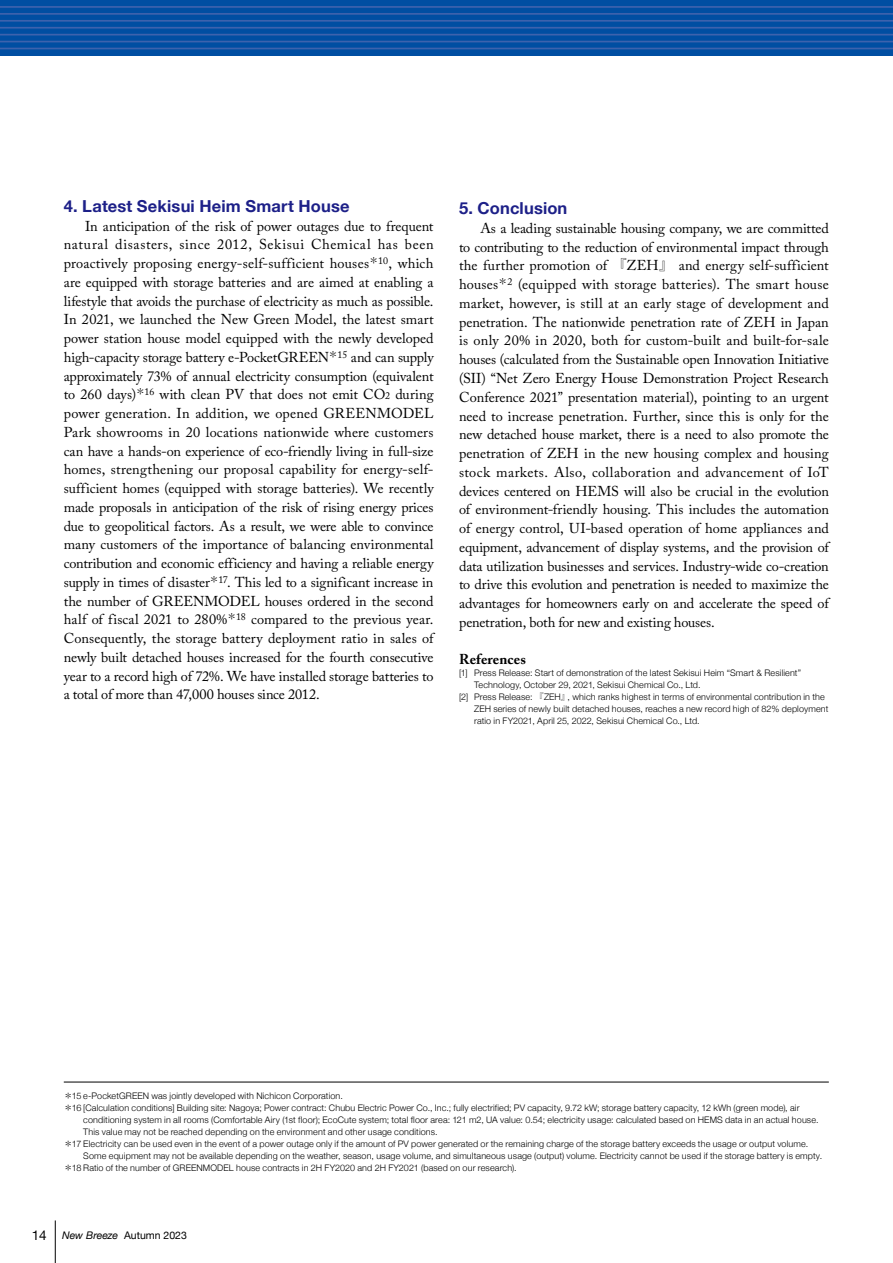
<style>
.page{position:relative;width:893px;height:1263px;background:#fff}
.page>*{position:absolute;margin:0;border:0;box-sizing:border-box;transform-origin:0 0}
.t1{font:700 16.5px "Helvetica Neue";letter-spacing:.01em;color:#1d2088}
.t2{font:14.25px/18.8px "Adobe Caslon Pro";letter-spacing:-.01em;color:#000;text-align:justify}
.t3{font:700 14.25px "Adobe Caslon Pro";letter-spacing:.01em;color:#000}
.t4{font:10.5px "Helvetica Neue";color:#000}
.t5{font:300 9px "Helvetica Neue";letter-spacing:.015em;color:#000}
.s1{font-size:10.05px}
.s2{font-family:"Koz Min Pro"}
.s3{font-family:"Koz Min Pro";font-weight:400}
.s4{font-family:"Koz Min Pr 6 N";font-weight:400}
.s5{font-size:13.5px}
.s6{font-style:italic}
</style>
<div class="page">
<hr style="left:64px;top:1082px;width:765px;height:1px;background:#000">
<hr style="left:55px;top:1220px;width:1px;height:43px;background:#000">
<div style="left:0;top:0;width:893px;height:55px;background:#004ea2"></div>
<hr style="left:0;top:6px;width:893px;height:2px;background:#3d62ad">
<hr style="left:0;top:13px;width:893px;height:2px;background:#3d62ad">
<hr style="left:0;top:20px;width:893px;height:2px;background:#3d62ad">
<hr style="left:0;top:27px;width:893px;height:2px;background:#3d62ad">
<hr style="left:0;top:34px;width:893px;height:1px;background:#3d62ad">
<hr style="left:0;top:41px;width:893px;height:1px;background:#3d62ad">
<hr style="left:0;top:48px;width:893px;height:1px;background:#3d62ad">
<p class="t1" style="left:64px;top:193px;width:287px">4. Latest Sekisui Heim Smart House</p>
<p class="t2" style="left:64px;top:216px;width:371px;text-indent:21px">In anticipation of the risk of power outages due to frequent natural disasters, since 2012, Sekisui Chemical has been proactively proposing energy-self-sufficient houses<sup>＊</sup><sup>10</sup>, which are equipped with storage batteries and are aimed at enabling a lifestyle that avoids the purchase of electricity as much as possible.<br>In 2021, we launched the New Green Model, the latest smart power station house model equipped with the newly developed high-capacity storage battery e-PocketGREEN<sup>＊</sup><sup>15</sup> and can supply approximately 73% of annual electricity consumption (equivalent to 260 days)<sup>＊</sup><sup>16</sup> with clean PV that does not emit CO<span class="s1">2</span> during power generation. In addition, we opened GREENMODEL Park showrooms in 20 locations nationwide where customers can have a hands-on experience of eco-friendly living in full-size homes, strengthening our proposal capability for energy-self&shy;sufficient homes (equipped with storage batteries). We recently made proposals in anticipation of the risk of rising energy prices due to geopolitical factors. As a result, we were able to convince many customers of the importance of balancing environmental contribution and economic efficiency and having a reliable energy supply in times of disaster<sup>＊</sup><sup>17</sup>. This led to a significant increase in the number of GREENMODEL houses ordered in the second half of fiscal 2021 to 280%<sup>＊</sup><sup>18</sup> compared to the previous year.<br>Consequently, the storage battery deployment ratio in sales of newly built detached houses increased for the fourth consecutive year to a record high of 72%. We have installed storage batteries to a total of more than 47,000 houses since 2012.</p>
<p class="t1" style="left:459px;top:195px;width:110px">5. Conclusion</p>
<p class="t2" style="left:459px;top:219px;width:371px;text-indent:21px">As a leading sustainable housing company, we are committed to contributing to the reduction of environmental impact through the further promotion of <span class="s2">『</span>ZEH<span class="s2">』</span> and energy self-sufficient houses<sup>＊</sup><sup>2</sup> (equipped with storage batteries). The smart house market, however, is still at an early stage of development and penetration. The nationwide penetration rate of ZEH in Japan is only 20% in 2020, both for custom-built and built-for-sale houses (calculated from the Sustainable open Innovation Initiative (SII) “Net Zero Energy House Demonstration Project Research Conference 2021” presentation material), pointing to an urgent need to increase penetration. Further, since this is only for the new detached house market, there is a need to also promote the penetration of ZEH in the new housing complex and housing stock markets. Also, collaboration and advancement of IoT devices centered on HEMS will also be crucial in the evolution of environment-friendly housing. This includes the automation of energy control, UI-based operation of home appliances and equipment, advancement of display systems, and the provision of data utilization businesses and services. Industry-wide co-creation to drive this evolution and penetration is needed to maximize the advantages for homeowners early on and accelerate the speed of penetration, both for new and existing houses.</p>
<p class="t3" style="left:459px;top:651px;width:68px">References</p>
<p class="t5" style="left:459px;top:666px;width:344px">[1] Press Release: Start of demonstration of the latest Sekisui Heim “Smart &amp; Resilient”</p>
<p class="t5" style="left:474px;top:678px;width:228px">Technology, October 29, 2021, Sekisui Chemical Co., Ltd.</p>
<p class="t5" style="left:459px;top:690px;width:367px">[2] Press Release: <span class="s3">『</span>ZEH<span class="s3">』</span>, which ranks highest in terms of environmental contribution in the</p>
<p class="t5" style="left:474px;top:702px;width:356px">ZEH series of newly built detached houses, reaches a new record high of 82% deployment</p>
<p class="t5" style="left:474px;top:714px;width:227px">ratio in FY2021, April 25, 2022, Sekisui Chemical Co., Ltd.</p>
<p class="t5" style="left:64px;top:1088px;width:281px"><span class="s4">＊</span>15 e-PocketGREEN was jointly developed with Nichicon Corporation.</p>
<p class="t5" style="left:64px;top:1100px;width:737px"><span class="s4">＊</span>16 [Calculation conditions] Building site: Nagoya; Power contract: Chubu Electric Power Co., Inc.; fully electrified; PV capacity, 9.72 kW; storage battery capacity, 12 kWh (green mode), air</p>
<p class="t5" style="left:83px;top:1112px;width:737px">conditioning system in all rooms (Comfortable Airy (1st floor); EcoCute system; total floor area: 121 m2, UA value: 0.54; electricity usage: calculated based on HEMS data in an actual house.</p>
<p class="t5" style="left:83px;top:1124px;width:356px">This value may not be reached depending on the environment and other usage conditions.</p>
<p class="t5" style="left:64px;top:1136px;width:746px"><span class="s4">＊</span>17 Electricity can be used even in the event of a power outage only if the amount of PV power generated or the remaining charge of the storage battery exceeds the usage or output volume.</p>
<p class="t5" style="left:83px;top:1148px;width:740px">Some equipment may not be available depending on the weather, season, usage volume, and simultaneous usage (output) volume. Electricity cannot be used if the storage battery is empty.</p>
<p class="t5" style="left:64px;top:1160px;width:454px"><span class="s4">＊</span>18 Ratio of the number of GREENMODEL house contracts in 2H FY2020 and 2H FY2021 (based on our research).</p>
<p class="t4" style="left:32px;top:1227px;width:157px"><span class="s5">14</span> <span class="s6">New Breeze</span> Autumn 2023</p>
</div>
